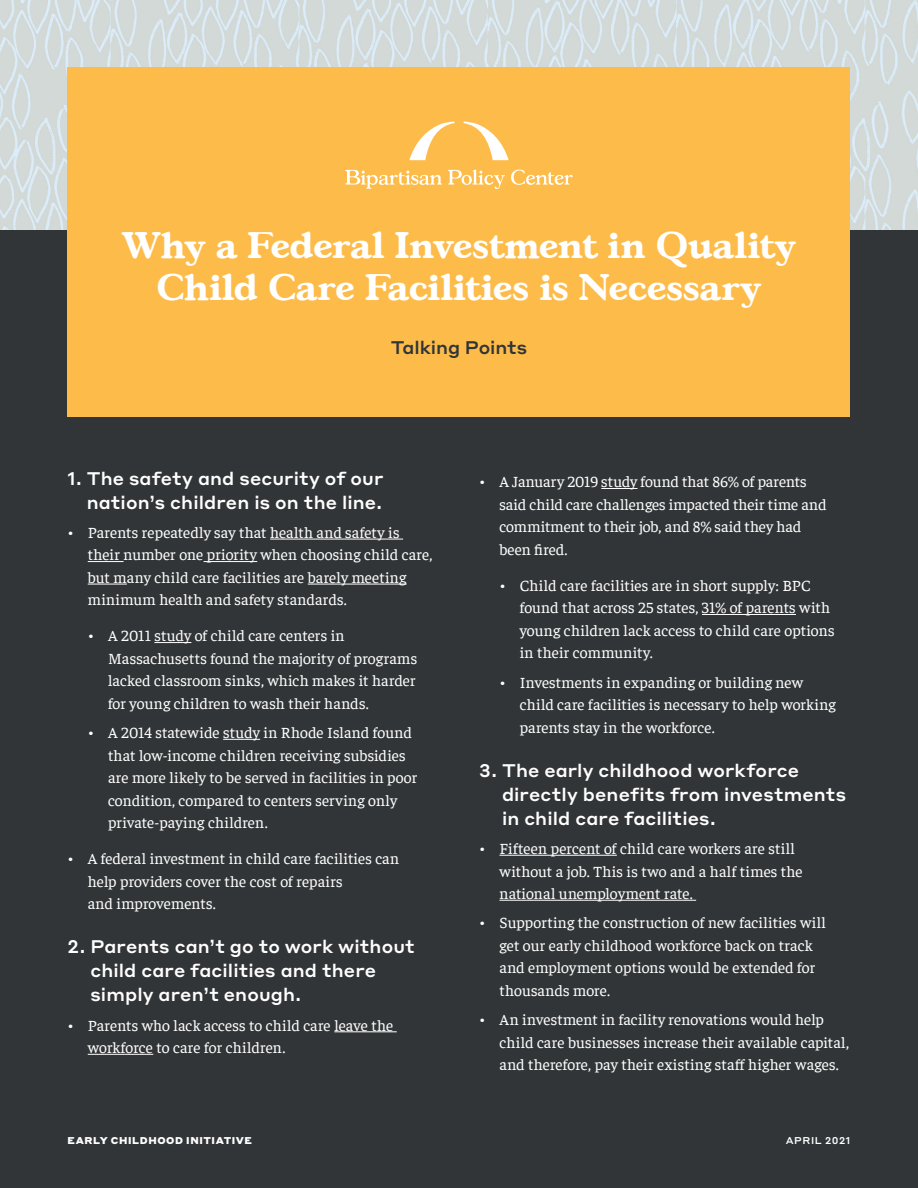
<style>
.page{position:relative;width:918px;height:1188px;background:#fff}
.page>*{position:absolute;margin:0;border:0;box-sizing:border-box;transform-origin:0 0}
.Cover_-_Title{font:700 36px/42px "Gascogne TS";letter-spacing:.015em;color:#fff;text-align:center}
.H3_-_Blue{font:500 18px/24px "Styrene A";letter-spacing:.005em;color:#fff}
.Intro_Text{font:500 18px "Styrene A";letter-spacing:-.005em;color:#323537}
.t1{font:15.75px/22.5px "Faustina";letter-spacing:.005em;color:#fff}
.t2{font:900 9.75px "Styrene A";letter-spacing:.065em;color:#fff}
.t3{font:500 9.75px "Styrene A";letter-spacing:.065em;color:#fff}
</style>
<div class="page">
<img style="left:0;top:0;width:918px;height:230px">
<div style="left:0;top:230px;width:918px;height:958px;background:#323537"></div>
<div style="left:68px;top:68px;width:782px;height:349px;background:#fdbc4a"></div>
<svg style="left:448px;top:170px;width:57px;height:19px"></svg>
<svg style="left:345px;top:170px;width:97px;height:19px"></svg>
<svg style="left:511px;top:170px;width:62px;height:15px"></svg>
<svg style="left:464px;top:122px;width:45px;height:38px"></svg>
<svg style="left:409px;top:121px;width:45px;height:39px"></svg>
<hr style="left:270px;top:539px;width:133px;height:1px;background:#fff">
<hr style="left:88px;top:561px;width:36px;height:1px;background:#fff">
<hr style="left:204px;top:561px;width:53px;height:1px;background:#fff">
<hr style="left:88px;top:584px;width:39px;height:1px;background:#fff">
<hr style="left:308px;top:584px;width:98px;height:1px;background:#fff">
<hr style="left:154px;top:642px;width:37px;height:1px;background:#fff">
<hr style="left:223px;top:739px;width:37px;height:1px;background:#fff">
<hr style="left:334px;top:1031px;width:63px;height:1px;background:#fff">
<hr style="left:88px;top:1054px;width:65px;height:1px;background:#fff">
<hr style="left:601px;top:488px;width:36px;height:1px;background:#fff">
<hr style="left:702px;top:614px;width:94px;height:1px;background:#fff">
<hr style="left:500px;top:855px;width:117px;height:1px;background:#fff">
<hr style="left:500px;top:900px;width:196px;height:1px;background:#fff">
<p class="Cover_-_Title" style="left:123px;top:224px;width:674px">Why a Federal Investment in Quality<br>Child Care Facilities is Necessary</p>
<p class="Intro_Text" style="left:391px;top:332px;width:138px">Talking Points</p>
<p class="H3_-_Blue" style="left:68px;top:465px;width:317px;text-align:right">1. The safety and security of our nation’s children is on the line.</p>
<p class="t1" style="left:88px;top:520px;width:346px;text-indent:-20px">• Parents repeatedly say that health and safety is their number one priority when choosing child care, but many child care facilities are barely meeting minimum health and safety standards.</p>
<p class="t1" style="left:108px;top:624px;width:311px;text-indent:-20px">• A 2011 study of child care centers in Massachusetts found the majority of programs lacked classroom sinks, which makes it harder for young children to wash their hands.</p>
<p class="t1" style="left:108px;top:720px;width:311px;text-indent:-20px">• A 2014 statewide study in Rhode Island found that low-income children receiving subsidies are more likely to be served in facilities in poor condition, compared to centers serving only private-paying children.</p>
<p class="t1" style="left:88px;top:846px;width:313px;text-indent:-20px">• A federal investment in child care facilities can help providers cover the cost of repairs<br>and improvements.</p>
<p class="H3_-_Blue" style="left:90px;top:933px;width:326px;text-indent:-23px">2. Parents can’t go to work without child care facilities and there simply aren’t enough.</p>
<p class="t1" style="left:88px;top:1013px;width:307px;text-indent:-20px">• Parents who lack access to child care leave the workforce to care for children.</p>
<p class="t1" style="left:500px;top:470px;width:329px;text-indent:-20px">• A January 2019 study found that 86% of parents said child care challenges impacted their time and commitment to their job, and 8% said they had been fired.</p>
<p class="t1" style="left:520px;top:573px;width:316px;text-indent:-20px">• Child care facilities are in short supply: BPC found that across 25 states, 31% of parents with young children lack access to child care options in their community.</p>
<p class="t1" style="left:520px;top:670px;width:318px;text-indent:-20px">• Investments in expanding or building new child care facilities is necessary to help working parents stay in the workforce.</p>
<p class="H3_-_Blue" style="left:502px;top:757px;width:346px;text-indent:-23px">3. The early childhood workforce directly benefits from investments in child care facilities.</p>
<p class="t1" style="left:500px;top:836px;width:305px;text-indent:-20px">• Fifteen percent of child care workers are still without a job. This is two and a half times the national unemployment rate.</p>
<p class="t1" style="left:500px;top:911px;width:328px;text-indent:-20px">• Supporting the construction of new facilities will get our early childhood workforce back on track and employment options would be extended for thousands more.</p>
<p class="t1" style="left:500px;top:1007px;width:351px;text-indent:-20px">• An investment in facility renovations would help child care businesses increase their available capital, and therefore, pay their existing staff higher wages.</p>
<p class="t2" style="left:68px;top:1133px;width:186px">EARLY CHILDHOOD INITIATIVE</p>
<p class="t3" style="left:786px;top:1133px;width:66px">APRIL 2021</p>
</div>
